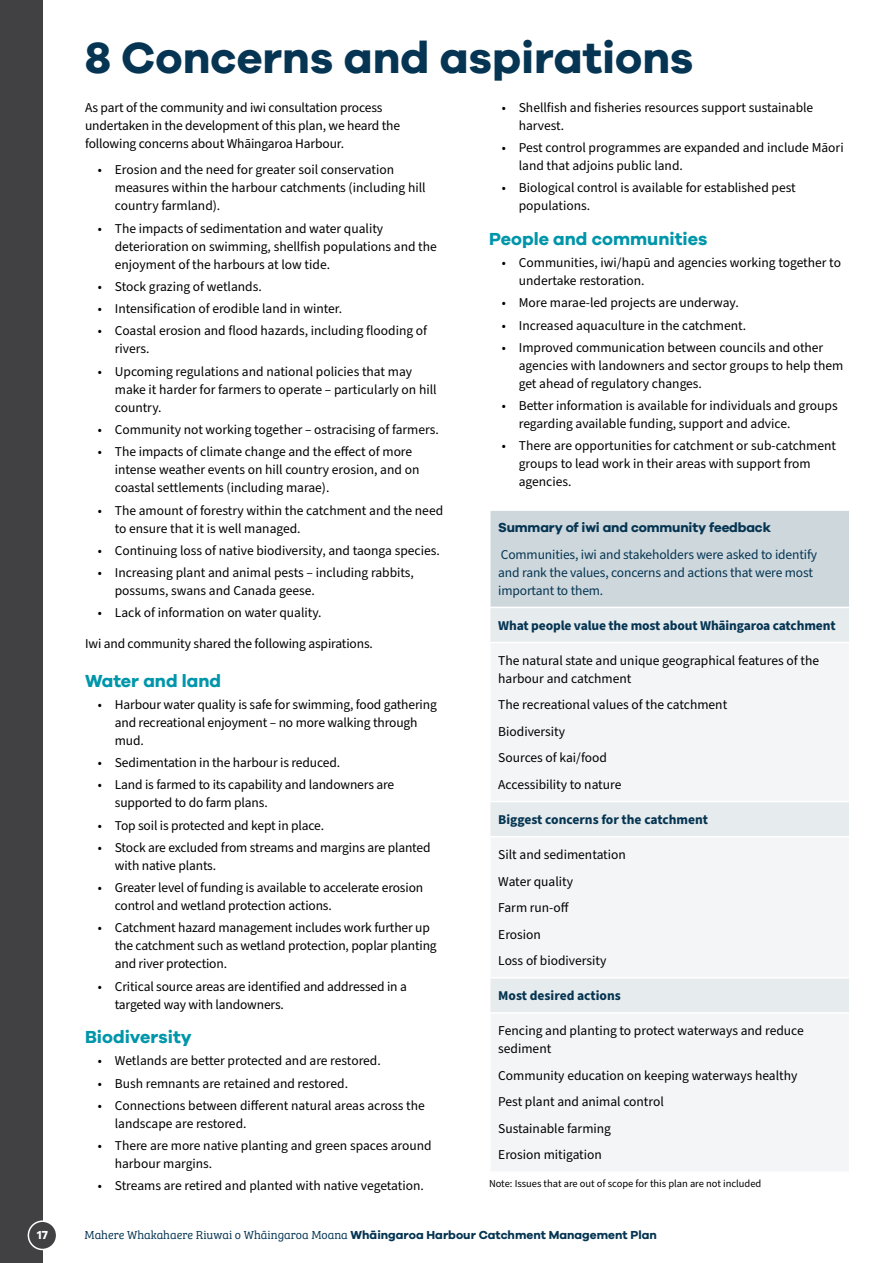
<style>
.page{position:relative;width:893px;height:1263px;background:#fff}
.page>*{position:absolute;margin:0;border:0;box-sizing:border-box;transform-origin:0 0}
.t1{font:700 45px "Galano Grotesque";color:#053552}
.Strat_headings{font:700 18px "Galano Grotesque";color:#0096aa}
.Body_copy{font:13.5px/18px "Source Sans Pro";color:#000}
.Body_copy-2{font:13.5px/18px "Source Sans Pro";letter-spacing:-.01em;color:#053552}
.Bold_body_moana{font:700 13.5px "Source Sans Pro";letter-spacing:-.01em;color:#053552}
.t2{font:700 13.5px "Galano Grotesque";letter-spacing:-.01em;color:#053552}
.t3{font:700 12px "Galano Grotesque";color:#053552}
.t4{font:700 12px "Galano Grotesque";color:#fff}
.Body_copy-3{font:10.5px "Source Sans Pro";color:#000}
.s1{font-family:"Bree Serif Lt";font-weight:400}
</style>
<div class="page">
<div style="left:490px;top:510px;width:360px;height:97px;background:#cdd7dc"></div>
<div style="left:490px;top:608px;width:359px;height:34px;background:#e6ebee"></div>
<svg style="left:490px;top:644px;width:359px;height:527px;fill:#f3f5f6"></svg>
<hr style="left:489px;top:509px;width:361px;height:2px;background:#fff">
<hr style="left:849px;top:511px;width:1px;height:96px;background:#fff">
<hr style="left:489px;top:801px;width:361px;height:1px;background:#fff">
<hr style="left:489px;top:836px;width:361px;height:1px;background:#fff">
<hr style="left:489px;top:977px;width:361px;height:1px;background:#fff">
<hr style="left:489px;top:1012px;width:361px;height:2px;background:#fff">
<div style="left:0;top:0;width:43px;height:1263px;background:#414042"></div>
<div style="left:28px;top:1221px;width:29px;height:28px;background:#414042;border-radius:50%"></div>
<div style="left:28px;top:1220px;width:29px;height:30px;border:2px solid #fff;border-radius:50%"></div>
<h1 class="t1" style="left:85px;top:30px;width:610px">8 Concerns and aspirations</h1>
<p class="Body_copy" style="left:85px;top:99px;width:317px">As part of the community and iwi consultation process undertaken in the development of this plan, we heard the following concerns about Whāingaroa Harbour.</p>
<p class="Body_copy" style="left:115px;top:161px;width:312px;text-indent:-17px">• Erosion and the need for greater soil conservation measures within the harbour catchments (including hill country farmland).</p>
<p class="Body_copy" style="left:115px;top:220px;width:324px;text-indent:-17px">• The impacts of sedimentation and water quality deterioration on swimming, shellfish populations and the enjoyment of the harbours at low tide.</p>
<p class="Body_copy" style="left:98px;top:278px;width:165px">• Stock grazing of wetlands.</p>
<p class="Body_copy" style="left:98px;top:300px;width:246px">• Intensification of erodible land in winter.</p>
<p class="Body_copy" style="left:115px;top:322px;width:314px;text-indent:-17px">• Coastal erosion and flood hazards, including flooding of rivers.</p>
<p class="Body_copy" style="left:115px;top:363px;width:323px;text-indent:-17px">• Upcoming regulations and national policies that may make it harder for farmers to operate – particularly on hill country.</p>
<p class="Body_copy" style="left:98px;top:421px;width:343px">• Community not working together – ostracising of farmers.</p>
<p class="Body_copy" style="left:115px;top:443px;width:306px;text-indent:-17px">• The impacts of climate change and the effect of more intense weather events on hill country erosion, and on coastal settlements (including marae).</p>
<p class="Body_copy" style="left:115px;top:501px;width:330px;text-indent:-17px">• The amount of forestry within the catchment and the need to ensure that it is well managed.</p>
<p class="Body_copy" style="left:98px;top:542px;width:343px">• Continuing loss of native biodiversity, and taonga species.</p>
<p class="Body_copy" style="left:115px;top:564px;width:301px;text-indent:-17px">• Increasing plant and animal pests – including rabbits, possums, swans and Canada geese.</p>
<p class="Body_copy" style="left:98px;top:604px;width:225px">• Lack of information on water quality.</p>
<p class="Body_copy" style="left:85px;top:635px;width:289px">Iwi and community shared the following aspirations.</p>
<p class="Strat_headings" style="left:85px;top:669px;width:138px">Water and land</p>
<p class="Body_copy" style="left:115px;top:696px;width:324px;text-indent:-17px">• Harbour water quality is safe for swimming, food gathering and recreational enjoyment – no more walking through mud.</p>
<p class="Body_copy" style="left:98px;top:754px;width:244px">• Sedimentation in the harbour is reduced.</p>
<p class="Body_copy" style="left:115px;top:776px;width:281px;text-indent:-17px">• Land is farmed to its capability and landowners are supported to do farm plans.</p>
<p class="Body_copy" style="left:98px;top:817px;width:228px">• Top soil is protected and kept in place.</p>
<p class="Body_copy" style="left:115px;top:839px;width:317px;text-indent:-17px">• Stock are excluded from streams and margins are planted with native plants.</p>
<p class="Body_copy" style="left:115px;top:879px;width:310px;text-indent:-17px">• Greater level of funding is available to accelerate erosion control and wetland protection actions.</p>
<p class="Body_copy" style="left:115px;top:919px;width:323px;text-indent:-17px">• Catchment hazard management includes work further up the catchment such as wetland protection, poplar planting and river protection.</p>
<p class="Body_copy" style="left:115px;top:978px;width:294px;text-indent:-17px">• Critical source areas are identified and addressed in a targeted way with landowners.</p>
<p class="Strat_headings" style="left:85px;top:1026px;width:108px">Biodiversity</p>
<p class="Body_copy" style="left:98px;top:1052px;width:284px">• Wetlands are better protected and are restored.</p>
<p class="Body_copy" style="left:98px;top:1074px;width:252px">• Bush remnants are retained and restored.</p>
<p class="Body_copy" style="left:115px;top:1097px;width:312px;text-indent:-17px">• Connections between different natural areas across the landscape are restored.</p>
<p class="Body_copy" style="left:115px;top:1137px;width:318px;text-indent:-17px">• There are more native planting and green spaces around harbour margins.</p>
<p class="Body_copy" style="left:98px;top:1177px;width:328px">• Streams are retired and planted with native vegetation.</p>
<p class="Body_copy" style="left:519px;top:99px;width:296px;text-indent:-17px">• Shellfish and fisheries resources support sustainable harvest.</p>
<p class="Body_copy" style="left:519px;top:139px;width:326px;text-indent:-17px">• Pest control programmes are expanded and include Māori land that adjoins public land.</p>
<p class="Body_copy" style="left:519px;top:179px;width:278px;text-indent:-17px">• Biological control is available for established pest populations.</p>
<p class="Strat_headings" style="left:489px;top:228px;width:220px">People and communities</p>
<p class="Body_copy" style="left:519px;top:254px;width:324px;text-indent:-17px">• Communities, iwi/hapū and agencies working together to undertake restoration.</p>
<p class="Body_copy" style="left:502px;top:294px;width:239px">• More marae-led projects are underway.</p>
<p class="Body_copy" style="left:502px;top:316px;width:246px">• Increased aquaculture in the catchment.</p>
<p class="Body_copy" style="left:519px;top:339px;width:326px;text-indent:-17px">• Improved communication between councils and other agencies with landowners and sector groups to help them get ahead of regulatory changes.</p>
<p class="Body_copy" style="left:519px;top:397px;width:320px;text-indent:-17px">• Better information is available for individuals and groups regarding available funding, support and advice.</p>
<p class="Body_copy" style="left:519px;top:437px;width:319px;text-indent:-17px">• There are opportunities for catchment or sub-catchment groups to lead work in their areas with support from agencies.</p>
<h2 class="t2" style="left:498px;top:519px;width:274px">Summary of iwi and community feedback</h2>
<p class="Body_copy-2" style="left:498px;top:546px;width:320px">Communities, iwi and stakeholders were asked to identify and rank the values, concerns and actions that were most important to them.</p>
<p class="Bold_body_moana" style="left:498px;top:616px;width:339px">What people value the most about Whāingaroa catchment</p>
<p class="Body_copy" style="left:498px;top:652px;width:322px">The natural state and unique geographical features of the harbour and catchment</p>
<p class="Body_copy" style="left:498px;top:696px;width:230px">The recreational values of the catchment</p>
<p class="Body_copy" style="left:498px;top:723px;width:68px">Biodiversity</p>
<p class="Body_copy" style="left:498px;top:749px;width:110px">Sources of kai/food</p>
<p class="Body_copy" style="left:498px;top:776px;width:125px">Accessibility to nature</p>
<p class="Bold_body_moana" style="left:498px;top:810px;width:211px">Biggest concerns for the catchment</p>
<p class="Body_copy" style="left:498px;top:846px;width:129px">Silt and sedimentation</p>
<p class="Body_copy" style="left:498px;top:872px;width:76px">Water quality</p>
<p class="Body_copy" style="left:498px;top:899px;width:72px">Farm run-off</p>
<p class="Body_copy" style="left:498px;top:925px;width:44px">Erosion</p>
<p class="Body_copy" style="left:498px;top:952px;width:110px">Loss of biodiversity</p>
<p class="Bold_body_moana" style="left:498px;top:986px;width:124px">Most desired actions</p>
<p class="Body_copy" style="left:498px;top:1022px;width:307px">Fencing and planting to protect waterways and reduce sediment</p>
<p class="Body_copy" style="left:498px;top:1067px;width:301px">Community education on keeping waterways healthy</p>
<p class="Body_copy" style="left:498px;top:1093px;width:167px">Pest plant and animal control</p>
<p class="Body_copy" style="left:498px;top:1120px;width:114px">Sustainable farming</p>
<p class="Body_copy" style="left:498px;top:1146px;width:105px">Erosion mitigation</p>
<p class="Body_copy-3" style="left:489px;top:1176px;width:274px">Note: Issues that are out of scope for this plan are not included</p>
<p class="t4" style="left:37px;top:1228px;width:12px">17</p>
<p class="t3" style="left:85px;top:1228px;width:574px"><span class="s1">Mahere Whakahaere Riuwai o Whāingaroa Moana</span> Whāingaroa Harbour Catchment Management Plan</p>
</div>
